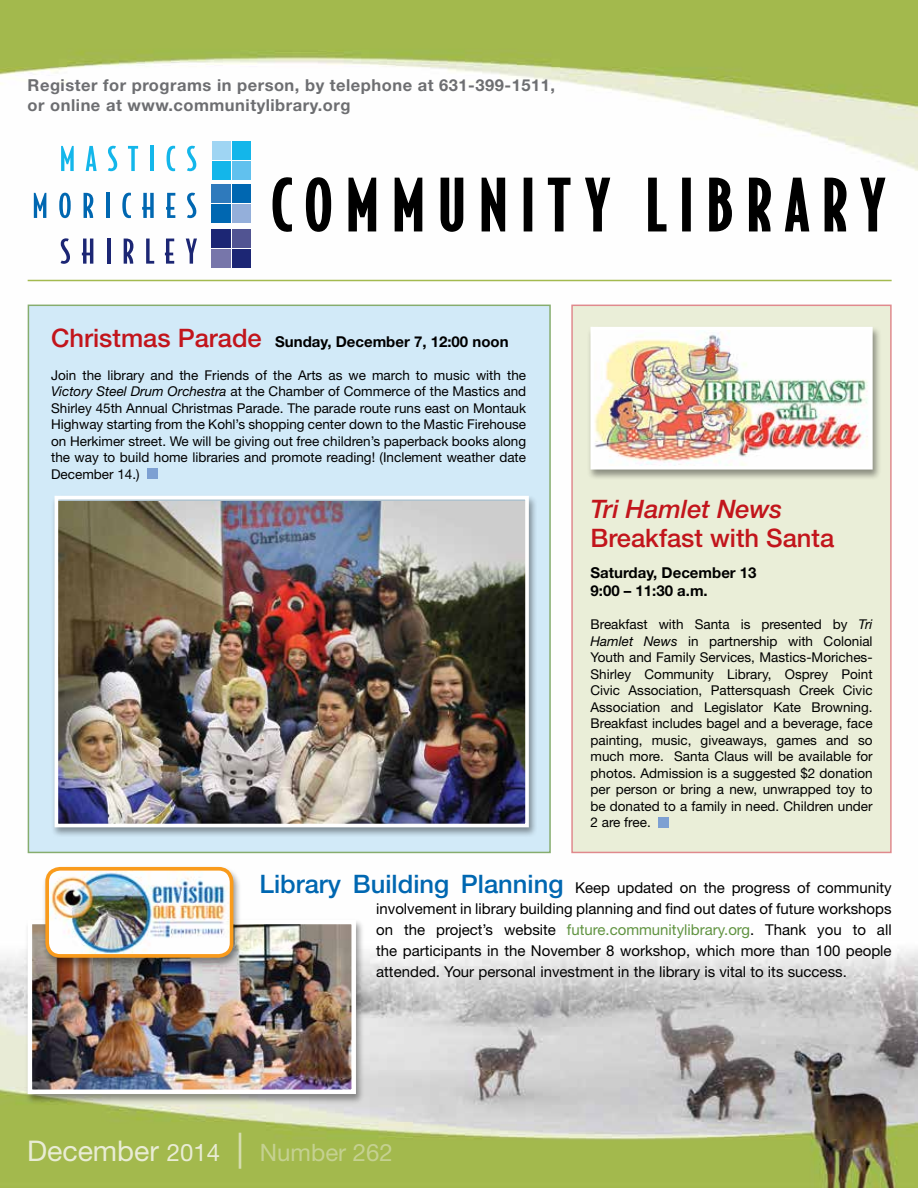
<style>
.page{position:relative;width:918px;height:1188px;background:#fff}
.page>*{position:absolute;margin:0;border:0;box-sizing:border-box;transform-origin:0 0}
.t1{font:500 25.5px "Helvetica Neue";color:#c2151c}
.t2{font:italic 500 25.5px "Helvetica Neue";color:#c2151c}
.t3{font:24px "Helvetica Neue";color:#c5d191}
.t4{font:700 16.5px/19.8px "Helvetica Neue";letter-spacing:.03em;color:#6d6e71}
.t5{font:15px/21px "Helvetica Neue";color:#000;text-align:justify}
.t6{font:700 15px/18px "Helvetica Neue";color:#000}
.t7{font:13.5px/16.5px "Helvetica Neue";color:#000;text-align:justify}
.s1{font-weight:500;font-size:25.5px;color:#c2151c}
.s2{font-style:italic}
.s3{font-weight:500;font-size:25.5px;color:#0067b1}
.s4{color:#609340}
.s5{font-size:28.5px;color:#e9ecd5}
.s6{color:#e9ecd5}
.s7{font-size:36px;color:#d7deb2}
</style>
<div class="page">
<img style="left:0;top:0;width:918px;height:1188px">
<svg style="left:272px;top:177px;width:21px;height:56px"></svg>
<svg style="left:305px;top:177px;width:27px;height:56px"></svg>
<svg style="left:348px;top:177px;width:29px;height:55px"></svg>
<svg style="left:394px;top:177px;width:29px;height:55px"></svg>
<svg style="left:440px;top:177px;width:24px;height:56px"></svg>
<svg style="left:481px;top:177px;width:25px;height:56px"></svg>
<div style="left:524px;top:178px;width:8px;height:53px;background:#000"></div>
<svg style="left:547px;top:177px;width:24px;height:55px"></svg>
<svg style="left:584px;top:177px;width:27px;height:55px"></svg>
<svg style="left:647px;top:177px;width:20px;height:55px"></svg>
<div style="left:682px;top:178px;width:9px;height:53px;background:#000;border:1px solid #000"></div>
<svg style="left:708px;top:177px;width:25px;height:55px"></svg>
<svg style="left:748px;top:177px;width:24px;height:55px"></svg>
<svg style="left:784px;top:177px;width:26px;height:55px"></svg>
<svg style="left:824px;top:177px;width:23px;height:55px"></svg>
<svg style="left:859px;top:177px;width:26px;height:55px"></svg>
<svg style="left:61px;top:146px;width:13px;height:25px"></svg>
<svg style="left:86px;top:146px;width:11px;height:25px"></svg>
<svg style="left:108px;top:146px;width:9px;height:25px"></svg>
<svg style="left:128px;top:146px;width:10px;height:25px"></svg>
<hr style="left:150px;top:146px;width:4px;height:25px;background:#13b6ea">
<svg style="left:167px;top:146px;width:8px;height:25px"></svg>
<svg style="left:187px;top:146px;width:9px;height:25px"></svg>
<svg style="left:34px;top:193px;width:12px;height:25px"></svg>
<svg style="left:59px;top:193px;width:12px;height:25px"></svg>
<svg style="left:84px;top:193px;width:9px;height:25px"></svg>
<hr style="left:106px;top:193px;width:3px;height:25px;background:#0067b1">
<svg style="left:122px;top:193px;width:9px;height:25px"></svg>
<svg style="left:142px;top:193px;width:12px;height:25px"></svg>
<svg style="left:166px;top:193px;width:9px;height:25px"></svg>
<svg style="left:187px;top:193px;width:9px;height:25px"></svg>
<svg style="left:61px;top:238px;width:9px;height:26px"></svg>
<svg style="left:82px;top:239px;width:11px;height:25px"></svg>
<hr style="left:107px;top:239px;width:3px;height:25px;background:#1c2674">
<svg style="left:124px;top:239px;width:9px;height:25px"></svg>
<svg style="left:146px;top:239px;width:8px;height:25px"></svg>
<svg style="left:165px;top:239px;width:9px;height:25px"></svg>
<svg style="left:186px;top:239px;width:11px;height:25px"></svg>
<div style="left:232px;top:249px;width:19px;height:19px;background:#1c2674"></div>
<div style="left:212px;top:249px;width:19px;height:19px;background:#7776aa"></div>
<div style="left:232px;top:229px;width:19px;height:18px;background:#515492"></div>
<div style="left:212px;top:229px;width:19px;height:18px;background:#1c2674"></div>
<div style="left:212px;top:204px;width:19px;height:19px;background:#0067b1"></div>
<div style="left:232px;top:204px;width:19px;height:19px;background:#94afda"></div>
<div style="left:212px;top:184px;width:19px;height:19px;background:#2f7abc"></div>
<div style="left:232px;top:184px;width:19px;height:19px;background:#0067b1"></div>
<div style="left:232px;top:161px;width:19px;height:19px;background:#61c1ee"></div>
<div style="left:212px;top:161px;width:19px;height:19px;background:#13b6ea"></div>
<div style="left:232px;top:141px;width:19px;height:19px;background:#13b6ea"></div>
<div style="left:212px;top:141px;width:19px;height:19px;background:#9fd5f3"></div>
<hr style="left:28px;top:280px;width:864px;height:1px;background:#a3ba4f">
<div style="left:28px;top:305px;width:523px;height:548px;background:#d2eaf8;border:2px solid #609340"></div>
<div style="left:571px;top:305px;width:321px;height:548px;background:#eaeed8"></div>
<div style="left:51px;top:494px;width:487px;height:344px;background:#000;opacity:.4"></div>
<img style="left:60px;top:501px;width:464px;height:321px">
<div style="left:55px;top:496px;width:474px;height:331px;border:4px solid #fff"></div>
<div style="left:587px;top:325px;width:294px;height:155px;background:#000;opacity:.4"></div>
<img style="left:594px;top:331px;width:275px;height:135px">
<div style="left:590px;top:327px;width:283px;height:143px;border:3px solid #fff"></div>
<div style="left:147px;top:469px;width:10px;height:10px;background:#7da0d2"></div>
<div style="left:658px;top:817px;width:10px;height:10px;background:#7da0d2"></div>
<div style="left:24px;top:918px;width:340px;height:187px;background:#000;opacity:.4"></div>
<img style="left:33px;top:925px;width:318px;height:164px">
<div style="left:28px;top:920px;width:328px;height:174px;border:4px solid #fff"></div>
<div style="left:42px;top:865px;width:200px;height:104px;background:#000;opacity:.4"></div>
<img style="left:47px;top:869px;width:185px;height:87px">
<div style="left:45px;top:867px;width:188px;height:91px;border:4px solid #f99b1c;border-radius:13px"></div>
<p class="t4" style="left:28px;top:75px;width:529px">Register for programs in person, by telephone at 631-399-1511, or online at www.communitylibrary.org</p>
<p class="t6" style="left:51px;top:332px;width:459px"><span class="s1">Christmas Parade</span> Sunday, December 7, 12:00 noon</p>
<p class="t7" style="left:51px;top:366px;width:477px">Join the library and the Friends of the Arts as we march to music with the <span class="s2">Victory Steel Drum Orchestra</span> at the Chamber of Commerce of the Mastics and Shirley 45th Annual Christmas Parade. The parade route runs east on Montauk Highway starting from the Kohl’s shopping center down to the Mastic Firehouse on Herkimer street. We will be giving out free children’s paperback books along the way to build home libraries and promote reading! (Inclement weather date December 14.)</p>
<h1 class="t2" style="left:591px;top:494px;width:193px">Tri Hamlet News</h1>
<h1 class="t1" style="left:591px;top:523px;width:245px">Breakfast with Santa</h1>
<p class="t6" style="left:591px;top:564px;width:168px">Saturday, December 13<br>9:00 – 11:30 a.m.</p>
<p class="t7" style="left:591px;top:616px;width:284px">Breakfast with Santa is presented by <span class="s2">Tri Hamlet News</span> in partnership with Colonial Youth and Family Services, Mastics-Moriches-Shirley Community Library, Osprey Point Civic Association, Pattersquash Creek Civic Association and Legislator Kate Browning.<br>Breakfast includes bagel and a beverage, face painting, music, giveaways, games and so much more. Santa Claus will be available for photos. Admission is a suggested $2 donation per person or bring a new, unwrapped toy to be donated to a family in need. Children under 2 are free.</p>
<p class="t5" style="left:376px;top:877px;width:517px;text-indent:-117px"><span class="s3">Library Building Planning</span> Keep updated on the progress of community involvement in library building planning and find out dates of future workshops on the project’s website <span class="s4">future.communitylibrary.org</span>. Thank you to all the participants in the November 8 workshop, which more than 100 people attended. Your personal investment in the library is vital to its success.</p>
<h2 class="t3" style="left:27px;top:1138px;width:367px"><span class="s5">December</span> <span class="s6">2014</span> <span class="s7">|</span> Number 262</h2>
</div>
